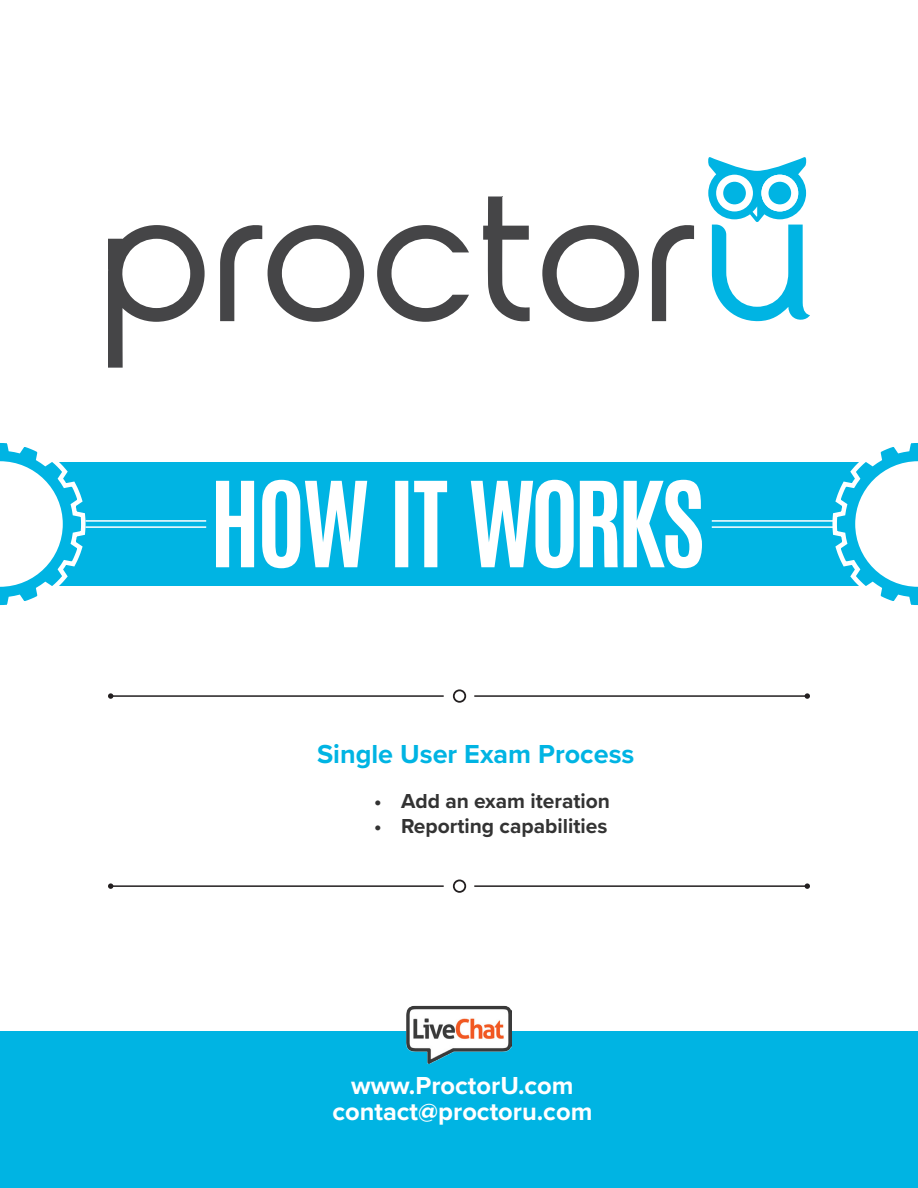
<style>
.page{position:relative;width:918px;height:1188px;background:#fff}
.page>*{position:absolute;margin:0;border:0;box-sizing:border-box;transform-origin:0 0}
.t1{font:700 27px "Proxima Nova";color:#00b4e3}
.t2{font:700 25.5px "Proxima Nova";color:#fff}
.t3{font:700 21px "Proxima Nova";color:#333}
</style>
<div class="page">
<div style="left:453px;top:689px;width:13px;height:14px;border:2px solid #231f20;border-radius:50%"></div>
<hr style="left:474px;top:695px;width:334px;height:2px;background:#231f20">
<svg style="left:805px;top:693px;width:5px;height:6px"></svg>
<hr style="left:110px;top:695px;width:334px;height:2px;background:#231f20">
<svg style="left:108px;top:693px;width:5px;height:6px"></svg>
<div style="left:453px;top:880px;width:13px;height:13px;border:2px solid #231f20;border-radius:50%"></div>
<hr style="left:474px;top:885px;width:334px;height:2px;background:#231f20">
<svg style="left:805px;top:883px;width:5px;height:6px"></svg>
<hr style="left:110px;top:885px;width:334px;height:2px;background:#231f20">
<svg style="left:108px;top:883px;width:5px;height:6px"></svg>
<div style="left:0;top:462px;width:918px;height:124px;background:#00b4e3"></div>
<svg style="left:216px;top:480px;width:486px;height:88px"></svg>
<svg style="left:0;top:443px;width:86px;height:163px"></svg>
<hr style="left:86px;top:520px;width:120px;height:2px;background:#fff">
<hr style="left:86px;top:526px;width:120px;height:2px;background:#fff">
<hr style="left:712px;top:520px;width:206px;height:2px;background:#fff">
<hr style="left:712px;top:526px;width:206px;height:2px;background:#fff">
<svg style="left:830px;top:443px;width:88px;height:163px"></svg>
<div style="left:0;top:1032px;width:918px;height:156px;background:#00b4e3"></div>
<img style="left:407px;top:1005px;width:104px;height:59px">
<svg style="left:542px;top:225px;width:97px;height:97px"></svg>
<svg style="left:108px;top:225px;width:97px;height:143px"></svg>
<svg style="left:377px;top:225px;width:92px;height:97px"></svg>
<svg style="left:483px;top:196px;width:47px;height:125px"></svg>
<svg style="left:708px;top:157px;width:102px;height:165px"></svg>
<svg style="left:652px;top:225px;width:42px;height:96px"></svg>
<svg style="left:220px;top:225px;width:144px;height:97px"></svg>
<p class="t1" style="left:317px;top:734px;width:319px">Single User Exam Process</p>
<p class="t3" style="left:374px;top:785px;width:238px">• Add an exam iteration</p>
<p class="t3" style="left:374px;top:810px;width:235px">• Reporting capabilities</p>
<p class="t2" style="left:351px;top:1067px;width:224px">www.ProctorU.com</p>
<p class="t2" style="left:332px;top:1092px;width:262px">contact@proctoru.com</p>
</div>
